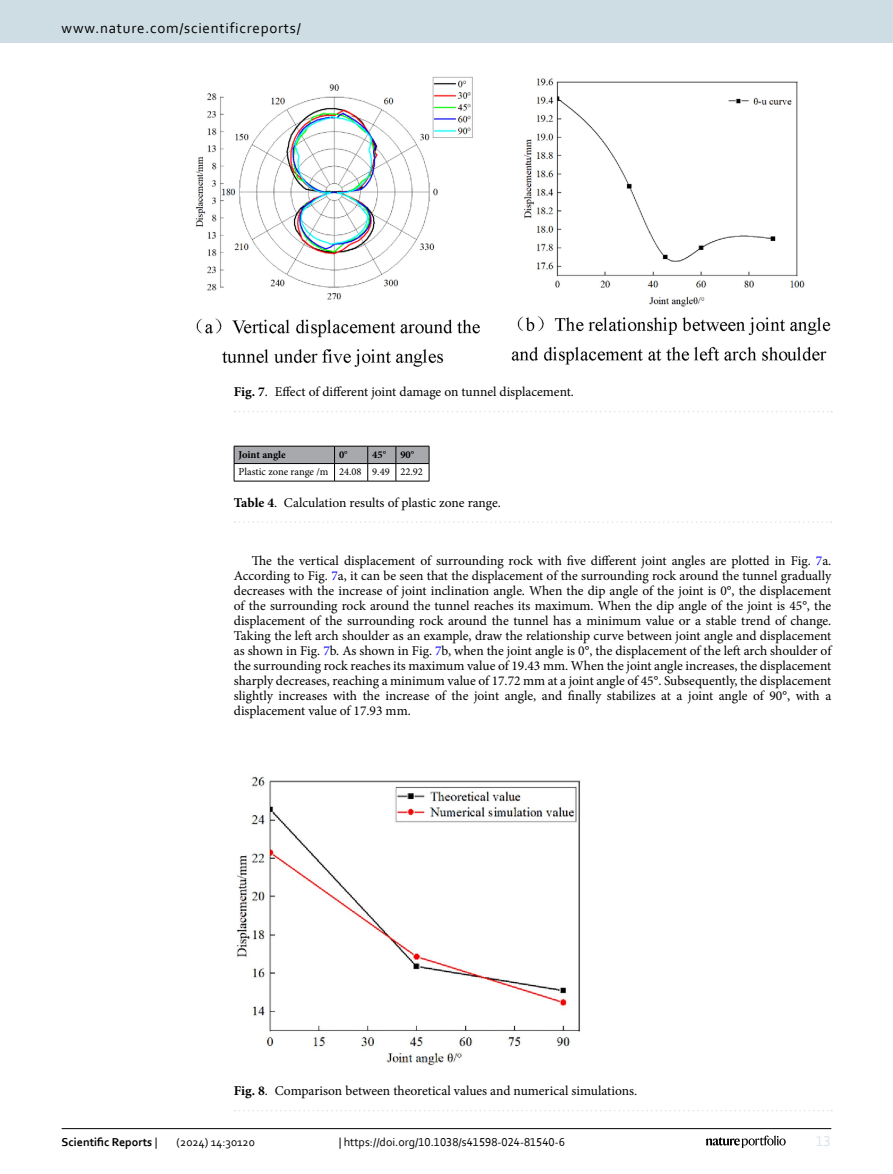
<style>
.page{position:relative;width:893px;height:1174px;background:#fff}
.page>*{position:absolute;margin:0;border:0;box-sizing:border-box;transform-origin:0 0}
.t1{font:15px "Corbel";letter-spacing:.05em;color:#000}
.t2{font:15px "Corbel";color:#d9e4eb}
.Body_Text_Indent{font:13.5px/15px "Minion Pro";color:#000;text-align:justify}
.Figure_Caption{font:13.5px "Minion Pro";color:#000}
.Table_Caption{font:13.5px "Minion Pro";color:#000}
.t3{font:12px "Corbel";color:#000}
.t4{font:700 12px "Corbel";color:#000}
.Table_Body{font:10.5px "Minion Pro";color:#000}
.Table_Head{font:700 10.5px "Minion Pro";letter-spacing:-.005em;color:#000}
.s1{font-weight:700}
.s2{color:#00f}
.s3{font-weight:400}
</style>
<div class="page">
<img style="left:236px;top:776px;width:345px;height:290px">
<svg style="left:235px;top:1110px;width:597px;height:1px"></svg>
<svg style="left:234px;top:446px;width:196px;height:36px"></svg>
<hr style="left:396px;top:481px;width:33px;height:1px;background:#000">
<hr style="left:234px;top:481px;width:101px;height:1px;background:#000">
<svg style="left:235px;top:521px;width:597px;height:2px"></svg>
<img style="left:195px;top:76px;width:636px;height:291px">
<svg style="left:235px;top:411px;width:597px;height:1px"></svg>
<hr style="left:62px;top:1128px;width:769px;height:1px;background:#000">
<svg style="left:706px;top:1135px;width:80px;height:12px"></svg>
<div style="left:0;top:0;width:893px;height:43px;background:#cedde4"></div>
<p class="t1" style="left:62px;top:18px;width:241px">www.nature.com/scientificreports/</p>
<p class="Figure_Caption" style="left:234px;top:383px;width:342px"><span class="s1">Fig. 7</span>. Effect of different joint damage on tunnel displacement.</p>
<p class="Table_Head" style="left:239px;top:447px;width:49px">Joint angle</p>
<p class="Table_Head" style="left:339px;top:447px;width:10px">0°</p>
<p class="Table_Head" style="left:372px;top:447px;width:15px">45°</p>
<p class="Table_Head" style="left:400px;top:447px;width:15px">90°</p>
<p class="Table_Body" style="left:239px;top:464px;width:91px">Plastic zone range /m</p>
<p class="Table_Body" style="left:339px;top:464px;width:24px">24.08</p>
<p class="Table_Body" style="left:372px;top:464px;width:19px">9.49</p>
<p class="Table_Body" style="left:400px;top:464px;width:24px">22.92</p>
<p class="Table_Caption" style="left:234px;top:493px;width:268px"><span class="s1">Table 4</span>. Calculation results of plastic zone range.</p>
<p class="Body_Text_Indent" style="left:234px;top:553px;width:599px;text-indent:18px">The the vertical displacement of surrounding rock with five different joint angles are plotted in Fig. <span class="s2">7</span>a.<br>According to Fig. <span class="s2">7</span>a, it can be seen that the displacement of the surrounding rock around the tunnel gradually decreases with the increase of joint inclination angle. When the dip angle of the joint is 0°, the displacement of the surrounding rock around the tunnel reaches its maximum. When the dip angle of the joint is 45°, the displacement of the surrounding rock around the tunnel has a minimum value or a stable trend of change.<br>Taking the left arch shoulder as an example, draw the relationship curve between joint angle and displacement as shown in Fig. <span class="s2">7</span>b. As shown in Fig. <span class="s2">7</span>b, when the joint angle is 0°, the displacement of the left arch shoulder of the surrounding rock reaches its maximum value of 19.43 mm. When the joint angle increases, the displacement sharply decreases, reaching a minimum value of 17.72 mm at a joint angle of 45°. Subsequently, the displacement slightly increases with the increase of the joint angle, and finally stabilizes at a joint angle of 90°, with a displacement value of 17.93 mm.</p>
<p class="Figure_Caption" style="left:234px;top:1082px;width:405px"><span class="s1">Fig. 8</span>. Comparison between theoretical values and numerical simulations.</p>
<p class="t4" style="left:62px;top:1134px;width:97px">Scientific Reports <span class="s3">|</span></p>
<p class="t3" style="left:177px;top:1134px;width:80px">(2024) 14:30120</p>
<p class="t3" style="left:339px;top:1134px;width:228px">| https://doi.org/10.1038/s41598-024-81540-6</p>
<p class="t2" style="left:816px;top:1132px;width:17px">13</p>
</div>
